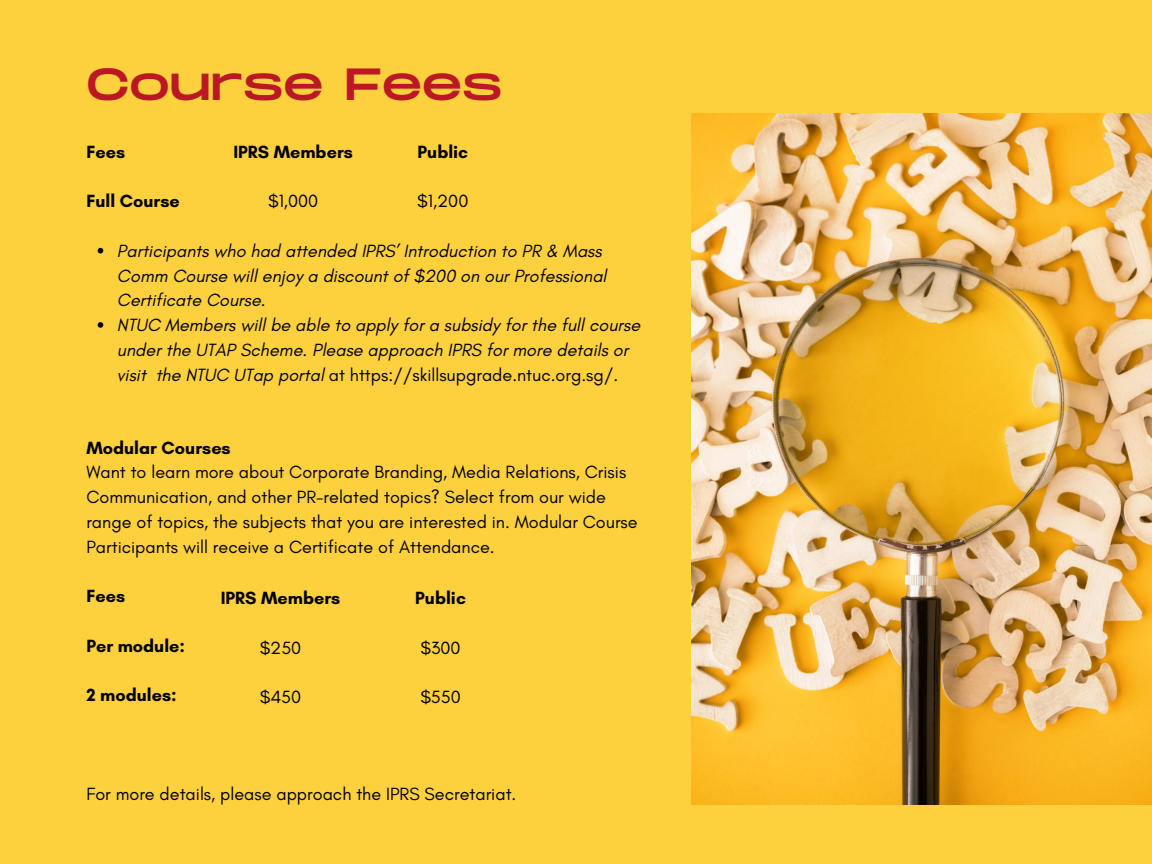
<style>
.page{position:relative;width:1152px;height:864px;background:#fdd03e}
.page>*{position:absolute;margin:0;border:0;box-sizing:border-box;transform-origin:0 0}
.t1{font:45px "Monument Extended";color:#bc1823}
.t2{font:18px/24.8px "Glacial Indifference";color:#000}
.t3{font:italic 18px/24.8px "Glacial Indifference";color:#000}
.t4{font:700 18px "Glacial Indifference";color:#000}
.s1{font-style:normal}
</style>
<div class="page">
<img style="left:691px;top:113px;width:461px;height:691px">
<svg style="left:98px;top:248px;width:5px;height:5px"></svg>
<svg style="left:98px;top:322px;width:5px;height:6px"></svg>
<p class="t1" style="left:86px;top:59px;width:417px">Course Fees</p>
<p class="t4" style="left:86px;top:141px;width:40px">Fees</p>
<p class="t4" style="left:86px;top:190px;width:95px">Full Course</p>
<p class="t4" style="left:233px;top:141px;width:121px">IPRS Members</p>
<p class="t2" style="left:268px;top:189px;width:52px">$1,000</p>
<p class="t4" style="left:418px;top:141px;width:52px">Public</p>
<p class="t2" style="left:417px;top:189px;width:53px">$1,200</p>
<p class="t3" style="left:117px;top:238px;width:491px">Participants who had attended IPRS’ Introduction to PR &amp; Mass<br>Comm Course will enjoy a discount of $200 on our Professional<br>Certificate Course.</p>
<p class="t3" style="left:117px;top:312px;width:525px">NTUC Members will be able to apply for a subsidy for the full course under the UTAP Scheme. Please approach IPRS for more details or visit the NTUC UTap portal <span class="s1">at https://skillsupgrade.ntuc.org.sg/.</span></p>
<p class="t4" style="left:86px;top:436px;width:146px">Modular Courses</p>
<p class="t2" style="left:86px;top:460px;width:553px">Want to learn more about Corporate Branding, Media Relations, Crisis Communication, and other PR-related topics? Select from our wide range of topics, the subjects that you are interested in. Modular Course Participants will receive a Certificate of Attendance.</p>
<p class="t4" style="left:86px;top:585px;width:40px">Fees</p>
<p class="t4" style="left:86px;top:634px;width:100px">Per module:</p>
<p class="t4" style="left:86px;top:684px;width:92px">2 modules:</p>
<p class="t4" style="left:221px;top:587px;width:121px">IPRS Members</p>
<p class="t2" style="left:260px;top:635px;width:43px">$250</p>
<p class="t2" style="left:260px;top:685px;width:43px">$450</p>
<p class="t4" style="left:415px;top:587px;width:52px">Public</p>
<p class="t2" style="left:421px;top:635px;width:42px">$300</p>
<p class="t2" style="left:420px;top:685px;width:42px">$550</p>
<p class="t2" style="left:86px;top:781px;width:432px">For more details, please approach the IPRS Secretariat.</p>
</div>
